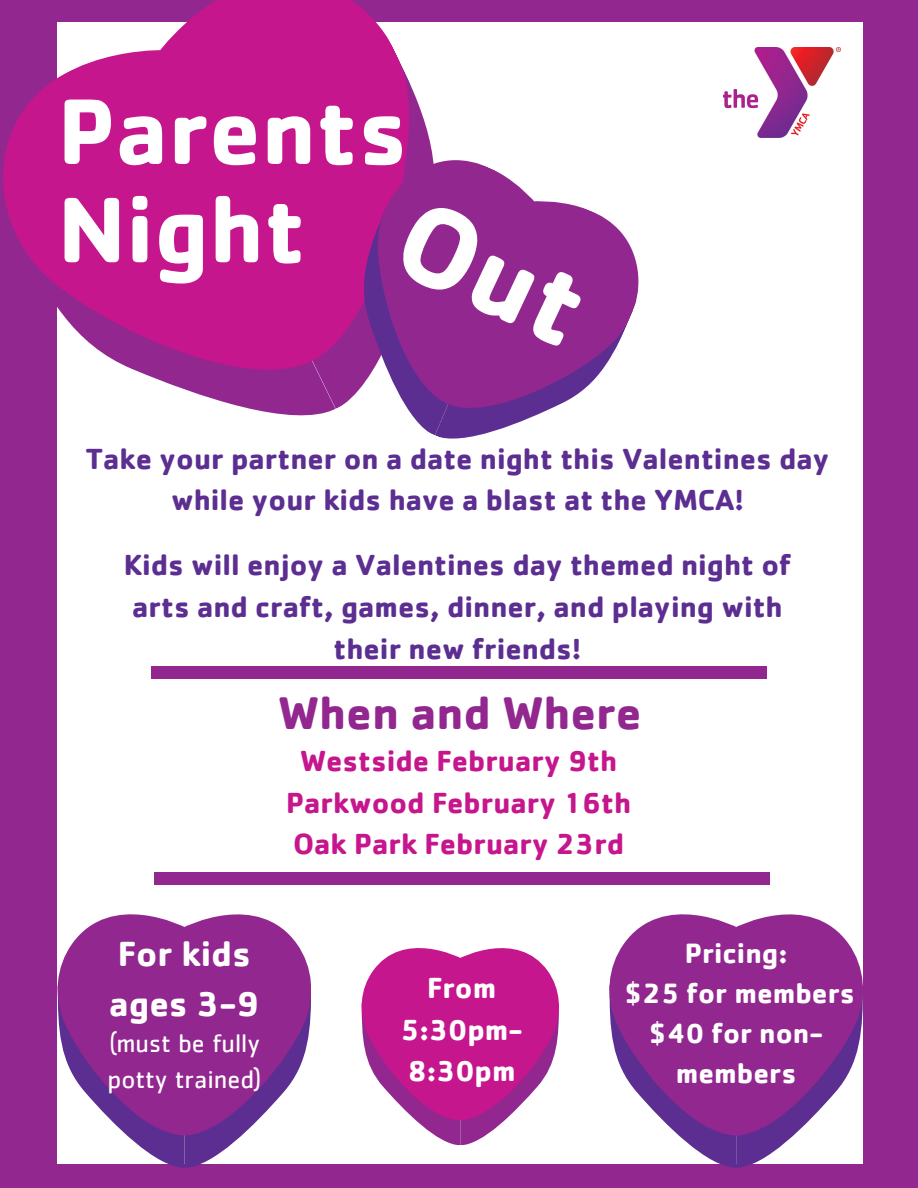
<style>
.page{position:relative;width:918px;height:1188px;background:#92278f}
.page>*{position:absolute;margin:0;border:0;box-sizing:border-box;transform-origin:0 0}
.t1{font:700 96.45px/98.4px "Cachet";color:#fff}
.t2{font:700 47.25px "Cachet";color:#92278f}
.t3{font:700 36px/49.5px "Cachet";color:#fff}
.t4{font:700 30px/41.7px "Cachet";color:#5c2e91;text-align:center}
.t5{font:700 30px "Cachet";color:#c6168d}
.t6{font:700 30px/41.7px "Cachet";color:#fff}
.t7{font:700 28.8px/40px "Cachet";color:#fff;text-align:center}
.t8{font:26.25px/36px "Cachet";color:#fff}
</style>
<div class="page">
<div style="left:58px;top:22px;width:805px;height:1142px;background:#fff"></div>
<svg style="left:610px;top:914px;width:253px;height:67px;fill:#92278f"></svg>
<svg style="left:609px;top:981px;width:254px;height:186px"></svg>
<svg style="left:362px;top:948px;width:197px;height:197px"></svg>
<svg style="left:58px;top:914px;width:253px;height:67px;fill:#92278f"></svg>
<svg style="left:58px;top:981px;width:253px;height:186px"></svg>
<svg style="left:3px;top:0;width:426px;height:457px;fill:#c6168d"></svg>
<div style="left:117px;top:94px;width:209px;height:196px;background:#c6168d"></div>
<svg style="left:311px;top:204px;width:9px;height:232px;background:#bf3098"></svg>
<svg style="left:320px;top:137px;width:319px;height:320px"></svg>
<div style="left:151px;top:666px;width:615px;height:13px;background:#92278f"></div>
<div style="left:154px;top:872px;width:616px;height:13px;background:#92278f"></div>
<img style="left:724px;top:47px;width:117px;height:90px">
<div style="left:392px;top:197px;width:197px;height:151px;background:#92278f"></div>
<p class="t1" style="left:58px;top:79px;width:352px">Parents<br>Night</p>
<p class="t4" style="left:85px;top:437px;width:746px">Take your partner on a date night this Valentines day while your kids have a blast at the YMCA!</p>
<p class="t4" style="left:124px;top:543px;width:669px">Kids will enjoy a Valentines day themed night of arts and craft, games, dinner, and playing with their new friends!</p>
<p class="t2" style="left:278px;top:683px;width:365px">When and Where</p>
<p class="t5" style="left:300px;top:742px;width:319px">Westside February 9th</p>
<p class="t5" style="left:286px;top:783px;width:347px">Parkwood February 16th</p>
<p class="t5" style="left:293px;top:825px;width:333px">Oak Park February 23rd</p>
<p class="t3" style="left:109px;top:928px;width:152px">For kids ages 3-9</p>
<p class="t8" style="left:107px;top:1026px;width:155px">(must be fully potty trained)</p>
<p class="t6" style="left:427px;top:966px;width:71px">From</p>
<p class="t6" style="left:401px;top:1008px;width:124px">5:30pm-<br>8:30pm</p>
<p class="t7" style="left:685px;top:932px;width:104px">Pricing:</p>
<p class="t7" style="left:625px;top:972px;width:232px">$25 for members</p>
<p class="t7" style="left:649px;top:1012px;width:175px">$40 for non&shy;members</p>
</div>
